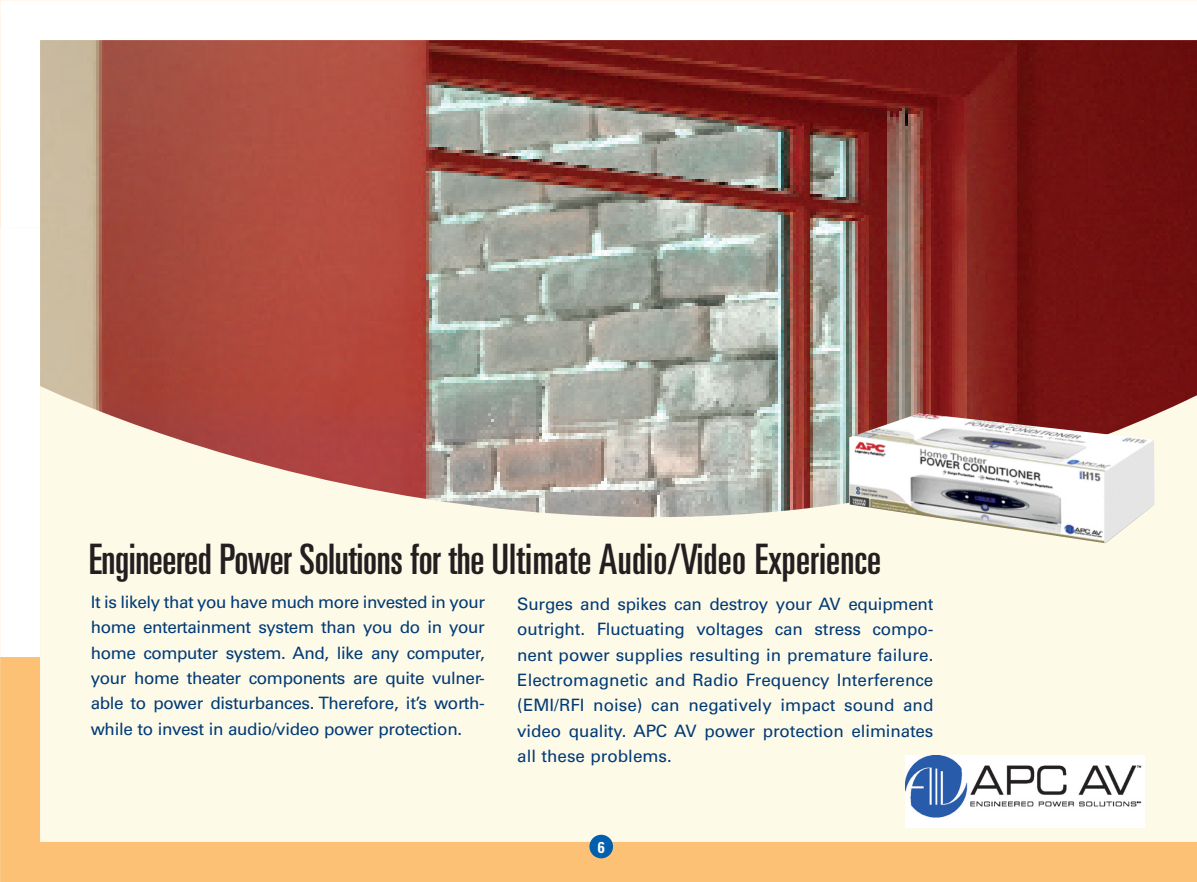
<style>
.page{position:relative;width:1197px;height:882px;background:#fff}
.page>*{position:absolute;margin:0;border:0;box-sizing:border-box;transform-origin:0 0}
.t1{font:ultra-condensed 42px "Univers";letter-spacing:-.01em;color:#231f20}
.t2{font:17.15px/25.4px "Univers";letter-spacing:-.02em;color:#013b77;text-align:justify}
.t3{font:700 condensed 15.75px "Univers";color:#fff}
</style>
<div class="page">
<svg style="left:0;top:657px;width:1197px;height:225px;background:#fdedcf"></svg>
<img style="left:0;top:0;width:1197px;height:657px">
<div style="left:589px;top:835px;width:24px;height:23px;background:#0160ae;border-radius:50%"></div>
<img style="left:905px;top:756px;width:240px;height:72px">
<img style="left:849px;top:413px;width:306px;height:130px">
<h1 class="t1" style="left:89px;top:536px;width:794px">Engineered Power Solutions for the Ultimate Audio/Video Experience</h1>
<p class="t2" style="left:517px;top:591px;width:418px">Surges and spikes can destroy your AV equipment outright. Fluctuating voltages can stress compo&shy;nent power supplies resulting in premature failure.<br>Electromagnetic and Radio Frequency Interference (EMI/RFI noise) can negatively impact sound and video quality. APC AV power protection eliminates all these problems.</p>
<p class="t2" style="left:91px;top:589px;width:396px">It is likely that you have much more invested in your home entertainment system than you do in your home computer system. And, like any computer, your home theater components are quite vulner&shy;able to power disturbances. Therefore, it’s worth&shy;while to invest in audio/video power protection.</p>
<p class="t3" style="left:598px;top:838px;width:8px">6</p>
</div>
